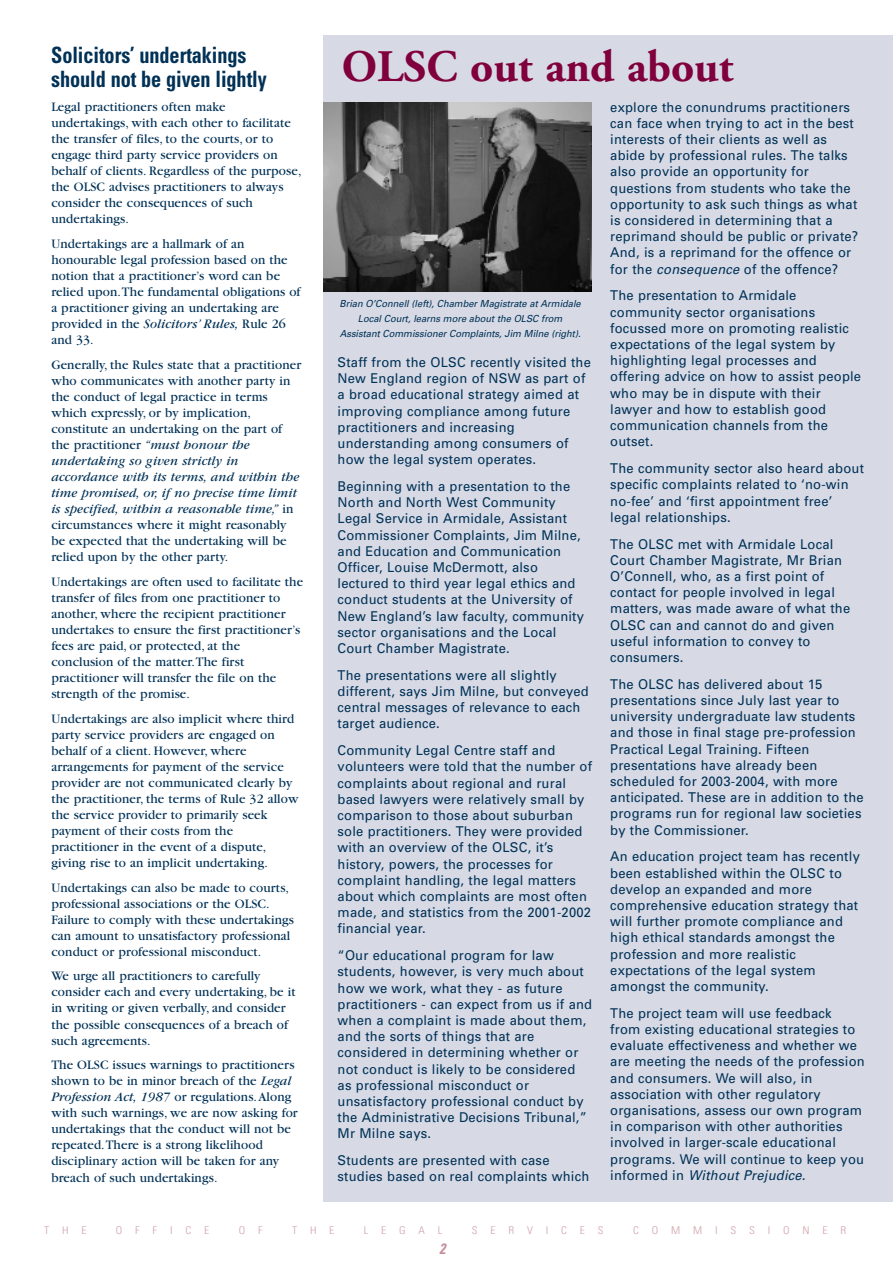
<style>
.page{position:relative;width:893px;height:1263px;background:#fff}
.page>*{position:absolute;margin:0;border:0;box-sizing:border-box;transform-origin:0 0}
.t1{font:700 45px "Adobe Garamond";color:#80003d}
.t2{font:700 condensed 22.5px/24px "Univers";letter-spacing:-.005em;color:#003156;scale:.9 1}
.t3{font:italic 700 condensed 15px "Univers";color:#c58b99;scale:.9 1}
.t4{font:13.5px/16.2px "Univers";letter-spacing:.015em;color:#003156;scale:.96 1}
.t5{font:13.5px/16px "Garamond";letter-spacing:.01em;color:#003156}
.t6{font:300 condensed 10.65px "Univers";letter-spacing:1.1em;color:#d1a3ac;scale:1.09 1}
.t7{font:italic 9.75px/15px "Univers";letter-spacing:-.005em;color:#003156;text-align:center;scale:.96 1}
.s1{font-style:italic}
</style>
<div class="page">
<div style="left:323px;top:35px;width:569px;height:1167px;background:#d7dae5"></div>
<img style="left:323px;top:102px;width:268px;height:190px">
<h2 class="t2" style="left:51px;top:46px;width:241px">Solicitors’ undertakings should not be given lightly</h2>
<p class="t5" style="left:51px;top:100px;width:252px">Legal practitioners often make undertakings, with each other to facilitate the transfer of files, to the courts, or to engage third party service providers on behalf of clients. Regardless of the purpose, the OLSC advises practitioners to always consider the consequences of such undertakings.</p>
<p class="t5" style="left:51px;top:237px;width:251px">Undertakings are a hallmark of an honourable legal profession based on the notion that a practitioner’s word can be relied upon.The fundamental obligations of a practitioner giving an undertaking are provided in the <span class="s1">Solicitors’ Rules,</span> Rule 26 and 33.</p>
<p class="t5" style="left:51px;top:358px;width:251px">Generally, the Rules state that a practitioner who communicates with another party in the conduct of legal practice in terms which expressly, or by implication, constitute an undertaking on the part of the practitioner <span class="s1">“must honour the undertaking so given strictly in accordance with its terms, and within the time promised, or, if no precise time limit is specified, within a reasonable time,”</span> in circumstances where it might reasonably be expected that the undertaking will be relied upon by the other party.</p>
<p class="t5" style="left:51px;top:575px;width:253px">Undertakings are often used to facilitate the transfer of files from one practitioner to another, where the recipient practitioner undertakes to ensure the first practitioner’s fees are paid, or protected, at the conclusion of the matter.The first practitioner will transfer the file on the strength of the promise.</p>
<p class="t5" style="left:51px;top:712px;width:249px">Undertakings are also implicit where third party service providers are engaged on behalf of a client. However, where arrangements for payment of the service provider are not communicated clearly by the practitioner, the terms of Rule 32 allow the service provider to primarily seek payment of their costs from the practitioner in the event of a dispute, giving rise to an implicit undertaking.</p>
<p class="t5" style="left:51px;top:881px;width:244px">Undertakings can also be made to courts, professional associations or the OLSC.<br>Failure to comply with these undertakings can amount to unsatisfactory professional conduct or professional misconduct.</p>
<p class="t5" style="left:51px;top:969px;width:246px">We urge all practitioners to carefully consider each and every undertaking, be it in writing or given verbally, and consider the possible consequences of a breach of such agreements.</p>
<p class="t5" style="left:51px;top:1058px;width:248px">The OLSC issues warnings to practitioners shown to be in minor breach of the <span class="s1">Legal Profession Act, 1987</span> or regulations.Along with such warnings, we are now asking for undertakings that the conduct will not be repeated.There is a strong likelihood disciplinary action will be taken for any breach of such undertakings.</p>
<h1 class="t1" style="left:342px;top:49px;width:393px">OLSC out and about</h1>
<p class="t7" style="left:339px;top:297px;width:253px">Brian O’Connell (left), Chamber Magistrate at Armidale<br>Local Court, learns more about the OLSC from<br>Assistant Commissioner Complaints, Jim Milne (right).</p>
<p class="t4" style="left:337px;top:355px;width:265px">Staff from the OLSC recently visited the New England region of NSW as part of a broad educational strategy aimed at improving compliance among future practitioners and increasing understanding among consumers of how the legal system operates.</p>
<p class="t4" style="left:337px;top:479px;width:258px">Beginning with a presentation to the North and North West Community Legal Service in Armidale, Assistant Commissioner Complaints, Jim Milne, and Education and Communication Officer, Louise McDermott, also lectured to third year legal ethics and conduct students at the University of New England’s law faculty, community sector organisations and the Local Court Chamber Magistrate.</p>
<p class="t4" style="left:337px;top:668px;width:263px">The presentations were all slightly different, says Jim Milne, but conveyed central messages of relevance to each target audience.</p>
<p class="t4" style="left:337px;top:744px;width:266px">Community Legal Centre staff and volunteers were told that the number of complaints about regional and rural based lawyers were relatively small by comparison to those about suburban sole practitioners. They were provided with an overview of the OLSC, it’s history, powers, the processes for complaint handling, the legal matters about which complaints are most often made, and statistics from the 2001-2002 financial year.</p>
<p class="t4" style="left:337px;top:949px;width:267px">“Our educational program for law students, however, is very much about how we work, what they - as future practitioners - can expect from us if and when a complaint is made about them, and the sorts of things that are considered in determining whether or not conduct is likely to be considered as professional misconduct or unsatisfactory professional conduct by the Administrative Decisions Tribunal,” Mr Milne says.</p>
<p class="t4" style="left:337px;top:1154px;width:264px">Students are presented with case studies based on real complaints which</p>
<p class="t4" style="left:610px;top:100px;width:260px">explore the conundrums practitioners can face when trying to act in the best interests of their clients as well as abide by professional rules. The talks also provide an opportunity for questions from students who take the opportunity to ask such things as what is considered in determining that a reprimand should be public or private?<br>And, is a reprimand for the offence or for the <span class="s1">consequence</span> of the offence?</p>
<p class="t4" style="left:610px;top:289px;width:263px">The presentation to Armidale community sector organisations focussed more on promoting realistic expectations of the legal system by highlighting legal processes and offering advice on how to assist people who may be in dispute with their lawyer and how to establish good communication channels from the outset.</p>
<p class="t4" style="left:610px;top:461px;width:266px">The community sector also heard about specific complaints related to ‘no-win no-fee’ and ‘first appointment free’ legal relationships.</p>
<p class="t4" style="left:610px;top:537px;width:251px">The OLSC met with Armidale Local<br>Court Chamber Magistrate, Mr Brian<br>O’Connell, who, as a first point of contact for people involved in legal matters, was made aware of what the<br>OLSC can and cannot do and given useful information to convey to consumers.</p>
<p class="t4" style="left:610px;top:677px;width:265px">The OLSC has delivered about 15 presentations since July last year to university undergraduate law students and those in final stage pre-profession Practical Legal Training. Fifteen presentations have already been scheduled for 2003-2004, with more anticipated. These are in addition to the programs run for regional law societies by the Commissioner.</p>
<p class="t4" style="left:610px;top:850px;width:261px">An education project team has recently been established within the OLSC to develop an expanded and more comprehensive education strategy that will further promote compliance and high ethical standards amongst the profession and more realistic expectations of the legal system amongst the community.</p>
<p class="t4" style="left:610px;top:1006px;width:266px">The project team will use feedback from existing educational strategies to evaluate effectiveness and whether we are meeting the needs of the profession and consumers. We will also, in association with other regulatory organisations, assess our own program in comparison with other authorities involved in larger-scale educational programs. We will continue to keep you informed in <span class="s1">Without Prejudice.</span></p>
<p class="t6" style="left:44px;top:1226px;width:40px">THE</p>
<p class="t6" style="left:116px;top:1226px;width:87px">OFFICE</p>
<p class="t6" style="left:239px;top:1226px;width:23px">O F</p>
<p class="t6" style="left:292px;top:1226px;width:40px">THE</p>
<p class="t6" style="left:364px;top:1226px;width:73px">LEGAL</p>
<p class="t6" style="left:472px;top:1226px;width:122px">SERVICES</p>
<p class="t6" style="left:633px;top:1226px;width:197px">COMMISSIONER</p>
<p class="t3" style="left:439px;top:1244px;width:8px">2</p>
</div>
